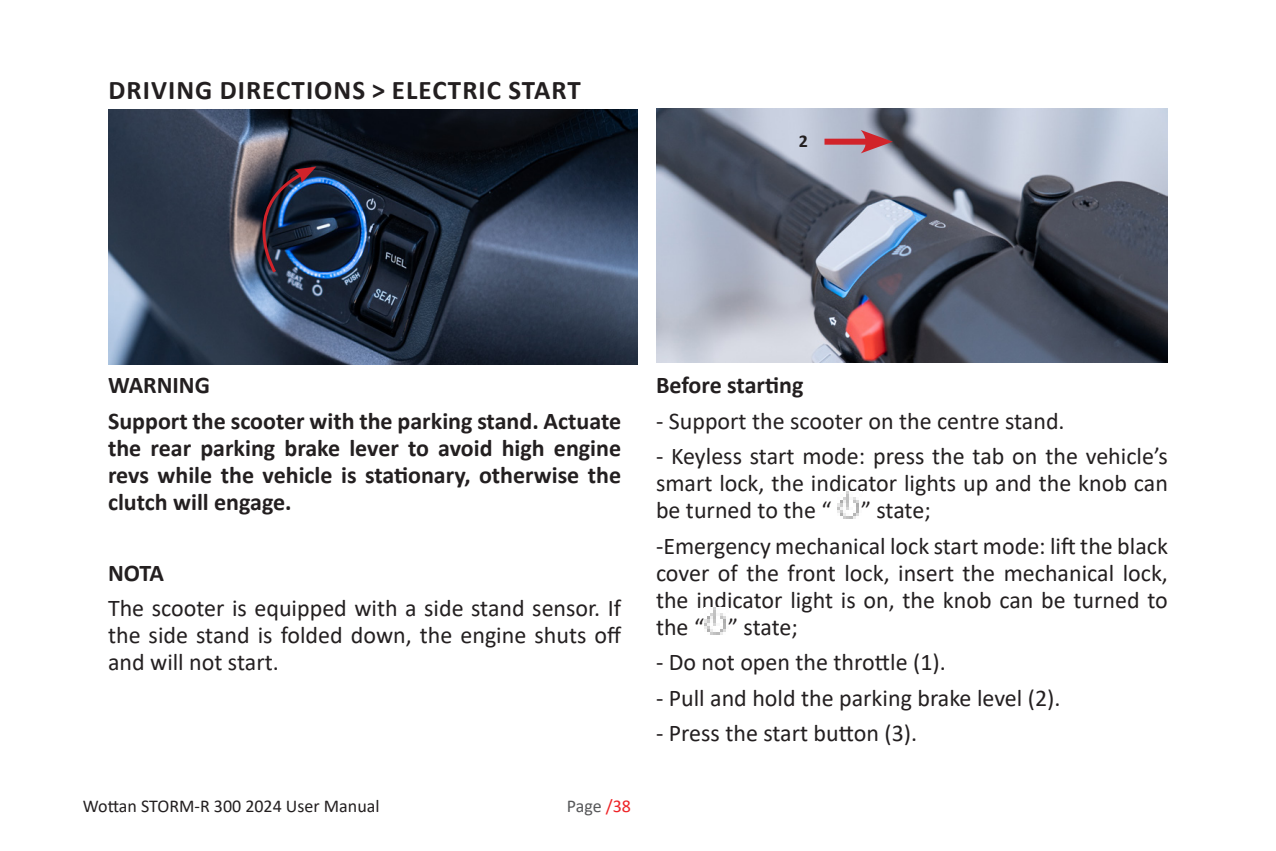
<style>
.page{position:relative;width:1276px;height:851px;background:#fff}
.page>*{position:absolute;margin:0;border:0;box-sizing:border-box;transform-origin:0 0}
.t1{font:700 27px "Calibri";letter-spacing:.04em;color:#231f20}
.t2{font:24px/27px "Calibri";color:#231f20;text-align:justify}
.t3{font:700 24px/27px "Calibri";color:#231f20;text-align:justify}
.t4{font:18px "Calibri";color:#231f20}
.t5{font:18px "Calibri";letter-spacing:-.005em;color:#57585a}
.Estilo_de_párrafo_1{font:700 18px "Calibri";color:#231f20}
.s1{color:#ee2327}
</style>
<div class="page">
<img style="left:656px;top:108px;width:512px;height:255px">
<img style="left:108px;top:110px;width:530px;height:254px">
<img style="left:837px;top:491px;width:22px;height:27px">
<img style="left:704px;top:607px;width:22px;height:27px">
<div style="left:824px;top:139px;width:48px;height:6px;background:#d1232a"></div>
<svg style="left:860px;top:130px;width:33px;height:23px"></svg>
<img style="left:237px;top:166px;width:79px;height:109px">
<p class="t1" style="left:109px;top:71px;width:474px">DRIVING DIRECTIONS &gt; ELECTRIC START</p>
<p class="Estilo_de_párrafo_1" style="left:799px;top:128px;width:11px">2</p>
<p class="t3" style="left:108px;top:371px;width:104px">WARNING</p>
<p class="t3" style="left:108px;top:406px;width:514px">Support the scooter with the parking stand. Actuate</p>
<p class="t3" style="left:108px;top:433px;width:514px">the rear parking brake lever to avoid high engine revs while the vehicle is stationary, otherwise the clutch will engage.</p>
<p class="t3" style="left:108px;top:558px;width:58px">NOTA</p>
<p class="t2" style="left:108px;top:594px;width:515px">The scooter is equipped with a side stand sensor. If the side stand is folded down, the engine shuts off and will not start.</p>
<p class="t4" style="left:83px;top:793px;width:298px">Wottan STORM-R 300 2024 User Manual</p>
<p class="t5" style="left:567px;top:793px;width:66px">Page <span class="s1">/38</span></p>
<p class="t3" style="left:656px;top:371px;width:149px">Before starting</p>
<p class="t2" style="left:656px;top:406px;width:410px">- Support the scooter on the centre stand.</p>
<p class="t2" style="left:656px;top:442px;width:513px">- Keyless start mode: press the tab on the vehicle’s smart lock, the indicator lights up and the knob can be turned to the “ ” state;</p>
<p class="t2" style="left:656px;top:531px;width:513px">-Emergency mechanical lock start mode: lift the black cover of the front lock, insert the mechanical lock, the indicator light is on, the knob can be turned to the “ ” state;</p>
<p class="t2" style="left:656px;top:648px;width:291px">- Do not open the throttle (1).</p>
<p class="t2" style="left:656px;top:683px;width:406px">- Pull and hold the parking brake level (2).</p>
<p class="t2" style="left:656px;top:719px;width:263px">- Press the start button (3).</p>
</div>
